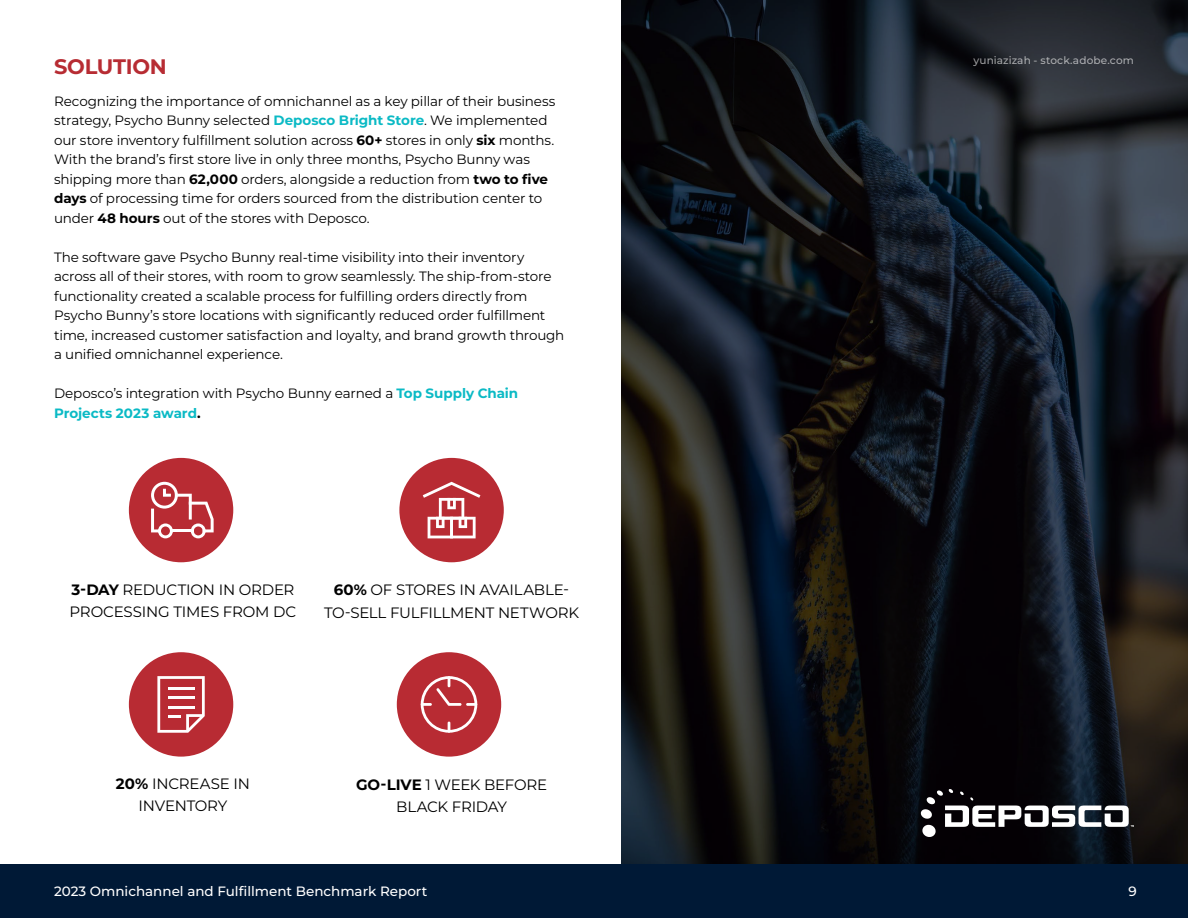
<style>
.page{position:relative;width:1188px;height:918px;background:#fff}
.page>*{position:absolute;margin:0;border:0;box-sizing:border-box;transform-origin:0 0}
.t1{font:700 21px "Montserrat";letter-spacing:-.01em;color:#b72c33}
.t2{font:15px/22.5px "Montserrat";letter-spacing:-.015em;color:#000;text-align:center}
.t3{font:13.5px/19.5px "Montserrat";letter-spacing:-.01em;color:#000}
.t4{font:500 13.5px "Montserrat";color:#fff}
.t5{font:500 10.5px "Montserrat";letter-spacing:.01em;color:#fff}
.s1{font-weight:700;color:#0bbac5}
.s2{font-weight:700}
</style>
<div class="page">
<div style="left:0;top:864px;width:1188px;height:54px;background:#001936"></div>
<div style="left:129px;top:458px;width:104px;height:104px;background:#b82b33;border-radius:50%"></div>
<svg style="left:151px;top:482px;width:63px;height:56px"></svg>
<div style="left:399px;top:458px;width:105px;height:104px;background:#b82b33;border-radius:50%"></div>
<svg style="left:423px;top:482px;width:57px;height:56px"></svg>
<div style="left:397px;top:652px;width:104px;height:105px;background:#b82b33;border-radius:50%"></div>
<svg style="left:421px;top:676px;width:56px;height:57px"></svg>
<div style="left:129px;top:652px;width:104px;height:105px;background:#b82b33;border-radius:50%"></div>
<svg style="left:157px;top:676px;width:48px;height:57px"></svg>
<svg style="left:621px;top:0;width:567px;height:864px;background:#16191d"></svg>
<svg style="left:921px;top:789px;width:213px;height:48px"></svg>
<h1 class="t1" style="left:54px;top:53px;width:114px">SOLUTION</h1>
<p class="t5" style="left:974px;top:53px;width:162px">yuniazizah - stock.adobe.com</p>
<p class="t3" style="left:54px;top:91px;width:503px">Recognizing the importance of omnichannel as a key pillar of their business strategy, Psycho Bunny selected <span class="s1">Deposco Bright Store</span>. We implemented our store inventory fulfillment solution across <span class="s2">60+</span> stores in only <span class="s2">six</span> months.<br>With the brand’s first store live in only three months, Psycho Bunny was shipping more than <span class="s2">62,000</span> orders, alongside a reduction from <span class="s2">two to five days</span> of processing time for orders sourced from the distribution center to under <span class="s2">48 hours</span> out of the stores with Deposco.</p>
<p class="t3" style="left:54px;top:247px;width:512px">The software gave Psycho Bunny real-time visibility into their inventory across all of their stores, with room to grow seamlessly. The ship-from-store functionality created a scalable process for fulfilling orders directly from Psycho Bunny’s store locations with significantly reduced order fulfillment time, increased customer satisfaction and loyalty, and brand growth through a unified omnichannel experience.</p>
<p class="t3" style="left:54px;top:383px;width:466px">Deposco’s integration with Psycho Bunny earned a <span class="s1">Top Supply Chain<br>Projects 2023 award</span><span class="s2">.</span></p>
<p class="t2" style="left:70px;top:578px;width:228px;text-align:left"><span class="s2">3-DAY</span> REDUCTION IN ORDER<br>PROCESSING TIMES FROM DC</p>
<p class="t2" style="left:324px;top:578px;width:256px"><span class="s2">60%</span> OF STORES IN AVAILABLE-<br>TO-SELL FULFILLMENT NETWORK</p>
<p class="t2" style="left:116px;top:772px;width:135px"><span class="s2">20%</span> INCREASE IN<br>INVENTORY</p>
<p class="t2" style="left:356px;top:773px;width:193px"><span class="s2">GO-LIVE</span> 1 WEEK BEFORE<br>BLACK FRIDAY</p>
<p class="t4" style="left:54px;top:883px;width:375px">2023 Omnichannel and Fulfillment Benchmark Report</p>
<p class="t4" style="left:1128px;top:883px;width:10px">9</p>
</div>
